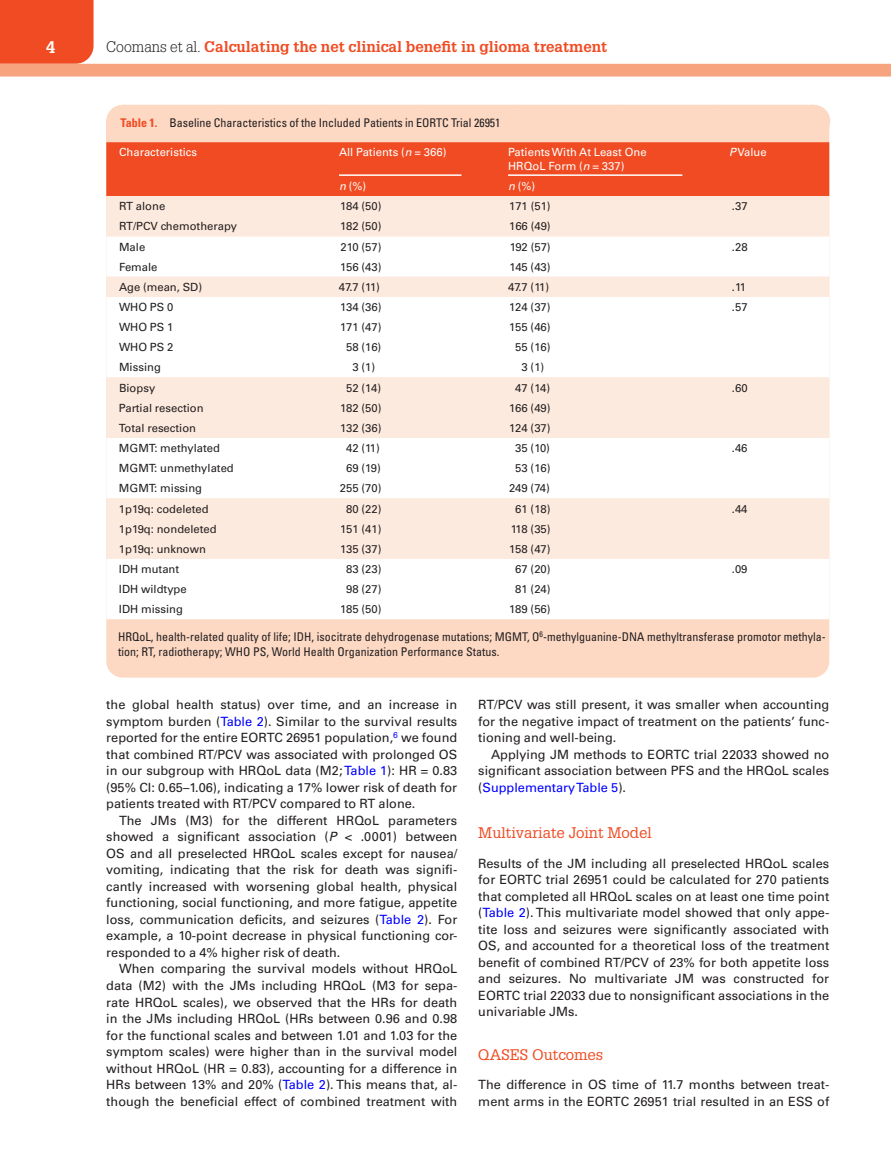
<style>
.page{position:relative;width:891px;height:1175px;background:#fff}
.page>*{position:absolute;margin:0;border:0;box-sizing:border-box;transform-origin:0 0}
.t1{font:700 16.5px "Glypha LT Std";color:#fff}
.t2{font:700 15px "Glypha LT Std";color:#f04b22}
.t3{font:15px "Glypha LT Std";color:#f04b22}
.t4{font:12.75px/16.5px "Univers LT Std";color:#231f20;text-align:justify}
.t5{font:condensed 12px/15px "Univers LT Std";color:#231f20}
.t6{font:11.25px "Univers LT Std";color:#231f20}
.t7{font:11.25px/13.5px "Univers LT Std";color:#fff}
.s1{font-weight:300;color:#231f20}
.s2{font-weight:700;color:#f04b22}
.s3{font-style:italic}
.s4{color:#00f}
</style>
<div class="page">
<div style="left:0;top:0;width:94px;height:64px;background:#f04b22"></div>
<div style="left:0;top:64px;width:891px;height:12px;background:#f7a37d"></div>
<div style="left:106px;top:105px;width:723px;height:572px;background:#fdd8c3;border-radius:16px"></div>
<svg style="left:106px;top:105px;width:723px;height:91px"></svg>
<div style="left:106px;top:196px;width:723px;height:40px;background:#fdeade"></div>
<svg style="left:106px;top:236px;width:723px;height:383px;background:#fef7f2"></svg>
<hr style="left:339px;top:174px;width:123px;height:2px;background:#fff">
<hr style="left:508px;top:174px;width:174px;height:2px;background:#fff">
<p class="t1" style="left:46px;top:37px;width:11px">4</p>
<p class="t2" style="left:106px;top:37px;width:502px"><span class="s1">Coomans et al.</span> Calculating the net clinical benefit in glioma treatment</p>
<p class="t5" style="left:121px;top:115px;width:382px"><span class="s2">Table 1.</span> Baseline Characteristics of the Included Patients in EORTC Trial 26951</p>
<p class="t7" style="left:119px;top:146px;width:80px">Characteristics</p>
<p class="t7" style="left:339px;top:146px;width:109px">All Patients (<span class="s3">n</span> = 366)</p>
<p class="t7" style="left:508px;top:146px;width:140px">Patients With At Least One<br>HRQoL Form (<span class="s3">n</span> = 337)</p>
<p class="t7" style="left:729px;top:146px;width:39px"><span class="s3">P</span> Value</p>
<p class="t7" style="left:339px;top:179px;width:29px"><span class="s3">n</span> (%)</p>
<p class="t7" style="left:508px;top:179px;width:29px"><span class="s3">n</span> (%)</p>
<p class="t6" style="left:119px;top:199px;width:48px">RT alone</p>
<p class="t6" style="left:340px;top:199px;width:43px">184 (50)</p>
<p class="t6" style="left:509px;top:199px;width:43px">171 (51)</p>
<p class="t6" style="left:732px;top:199px;width:17px">.37</p>
<p class="t6" style="left:119px;top:220px;width:120px">RT/PCV chemotherapy</p>
<p class="t6" style="left:340px;top:220px;width:43px">182 (50)</p>
<p class="t6" style="left:509px;top:220px;width:43px">166 (49)</p>
<p class="t6" style="left:119px;top:240px;width:28px">Male</p>
<p class="t6" style="left:341px;top:240px;width:42px">210 (57)</p>
<p class="t6" style="left:510px;top:240px;width:42px">192 (57)</p>
<p class="t6" style="left:732px;top:240px;width:17px">.28</p>
<p class="t6" style="left:119px;top:260px;width:40px">Female</p>
<p class="t6" style="left:340px;top:260px;width:43px">156 (43)</p>
<p class="t6" style="left:509px;top:260px;width:43px">145 (43)</p>
<p class="t6" style="left:119px;top:280px;width:85px">Age (mean, SD)</p>
<p class="t6" style="left:339px;top:280px;width:43px">47.7 (11)</p>
<p class="t6" style="left:508px;top:280px;width:43px">47.7 (11)</p>
<p class="t6" style="left:732px;top:280px;width:16px">.11</p>
<p class="t6" style="left:119px;top:300px;width:56px">WHO PS 0</p>
<p class="t6" style="left:340px;top:300px;width:43px">134 (36)</p>
<p class="t6" style="left:509px;top:300px;width:43px">124 (37)</p>
<p class="t6" style="left:732px;top:300px;width:17px">.57</p>
<p class="t6" style="left:119px;top:320px;width:56px">WHO PS 1</p>
<p class="t6" style="left:340px;top:320px;width:43px">171 (47)</p>
<p class="t6" style="left:509px;top:320px;width:43px">155 (46)</p>
<p class="t6" style="left:119px;top:341px;width:56px">WHO PS 2</p>
<p class="t6" style="left:346px;top:341px;width:37px">58 (16)</p>
<p class="t6" style="left:515px;top:341px;width:37px">55 (16)</p>
<p class="t6" style="left:119px;top:361px;width:43px">Missing</p>
<p class="t6" style="left:352px;top:361px;width:24px">3 (1)</p>
<p class="t6" style="left:522px;top:361px;width:24px">3 (1)</p>
<p class="t6" style="left:119px;top:381px;width:38px">Biopsy</p>
<p class="t6" style="left:346px;top:381px;width:36px">52 (14)</p>
<p class="t6" style="left:515px;top:381px;width:36px">47 (14)</p>
<p class="t6" style="left:732px;top:381px;width:17px">.60</p>
<p class="t6" style="left:119px;top:401px;width:86px">Partial resection</p>
<p class="t6" style="left:340px;top:401px;width:43px">182 (50)</p>
<p class="t6" style="left:509px;top:401px;width:43px">166 (49)</p>
<p class="t6" style="left:119px;top:421px;width:79px">Total resection</p>
<p class="t6" style="left:340px;top:421px;width:43px">132 (36)</p>
<p class="t6" style="left:509px;top:421px;width:43px">124 (37)</p>
<p class="t6" style="left:119px;top:441px;width:103px">MGMT: methylated</p>
<p class="t6" style="left:346px;top:441px;width:35px">42 (11)</p>
<p class="t6" style="left:515px;top:441px;width:36px">35 (10)</p>
<p class="t6" style="left:732px;top:441px;width:17px">.46</p>
<p class="t6" style="left:119px;top:461px;width:116px">MGMT: unmethylated</p>
<p class="t6" style="left:346px;top:461px;width:36px">69 (19)</p>
<p class="t6" style="left:515px;top:461px;width:37px">53 (16)</p>
<p class="t6" style="left:119px;top:482px;width:85px">MGMT: missing</p>
<p class="t6" style="left:340px;top:482px;width:43px">255 (70)</p>
<p class="t6" style="left:509px;top:482px;width:42px">249 (74)</p>
<p class="t6" style="left:119px;top:502px;width:91px">1p19q: codeleted</p>
<p class="t6" style="left:346px;top:502px;width:37px">80 (22)</p>
<p class="t6" style="left:515px;top:502px;width:37px">61 (18)</p>
<p class="t6" style="left:732px;top:502px;width:17px">.44</p>
<p class="t6" style="left:119px;top:522px;width:99px">1p19q: nondeleted</p>
<p class="t6" style="left:340px;top:522px;width:43px">151 (41)</p>
<p class="t6" style="left:511px;top:522px;width:41px">118 (35)</p>
<p class="t6" style="left:119px;top:542px;width:89px">1p19q: unknown</p>
<p class="t6" style="left:340px;top:542px;width:43px">135 (37)</p>
<p class="t6" style="left:509px;top:542px;width:43px">158 (47)</p>
<p class="t6" style="left:119px;top:562px;width:62px">IDH mutant</p>
<p class="t6" style="left:346px;top:562px;width:37px">83 (23)</p>
<p class="t6" style="left:515px;top:562px;width:37px">67 (20)</p>
<p class="t6" style="left:732px;top:562px;width:17px">.09</p>
<p class="t6" style="left:119px;top:582px;width:69px">IDH wildtype</p>
<p class="t6" style="left:346px;top:582px;width:37px">98 (27)</p>
<p class="t6" style="left:515px;top:582px;width:37px">81 (24)</p>
<p class="t6" style="left:119px;top:602px;width:66px">IDH missing</p>
<p class="t6" style="left:340px;top:602px;width:43px">185 (50)</p>
<p class="t6" style="left:509px;top:602px;width:43px">189 (56)</p>
<p class="t5" style="left:118px;top:629px;width:709px">HRQoL, health-related quality of life; IDH, isocitrate dehydrogenase mutations; MGMT, O<sup>6</sup>-methylguanine-DNA methyltransferase promotor methyla&shy;tion; RT, radiotherapy; WHO PS, World Health Organization Performance Status.</p>
<p class="t4" style="left:106px;top:696px;width:353px">the global health status) over time, and an increase in symptom burden (<span class="s4">Table 2</span>). Similar to the survival results reported for the entire EORTC 26951 population,<sup>6</sup> we found that combined RT/PCV was associated with prolonged OS in our subgroup with HRQoL data (M2; <span class="s4">Table 1</span>): HR = 0.83 (95% CI: 0.65–1.06), indicating a 17% lower risk of death for patients treated with RT/PCV compared to RT alone.</p>
<p class="t4" style="left:106px;top:812px;width:353px;text-indent:13px">The JMs (M3) for the different HRQoL parameters showed a significant association (<span class="s3">P</span> &lt; .0001) between OS and all preselected HRQoL scales except for nausea/ vomiting, indicating that the risk for death was signifi&shy;cantly increased with worsening global health, physical functioning, social functioning, and more fatigue, appetite loss, communication deficits, and seizures (<span class="s4">Table 2</span>). For example, a 10-point decrease in physical functioning cor&shy;responded to a 4% higher risk of death.</p>
<p class="t4" style="left:106px;top:960px;width:353px;text-indent:13px">When comparing the survival models without HRQoL data (M2) with the JMs including HRQoL (M3 for sepa&shy;rate HRQoL scales), we observed that the HRs for death in the JMs including HRQoL (HRs between 0.96 and 0.98 for the functional scales and between 1.01 and 1.03 for the symptom scales) were higher than in the survival model without HRQoL (HR = 0.83), accounting for a difference in HRs between 13% and 20% (<span class="s4">Table 2</span>). This means that, al&shy;though the beneficial effect of combined treatment with</p>
<p class="t4" style="left:478px;top:696px;width:352px">RT/PCV was still present, it was smaller when accounting for the negative impact of treatment on the patients’ func&shy;tioning and well-being.</p>
<p class="t4" style="left:478px;top:746px;width:353px;text-indent:13px">Applying JM methods to EORTC trial 22033 showed no significant association between PFS and the HRQoL scales (<span class="s4">Supplementary Table 5</span>).</p>
<p class="t3" style="left:478px;top:824px;width:175px">Multivariate Joint Model</p>
<p class="t4" style="left:478px;top:855px;width:353px">Results of the JM including all preselected HRQoL scales for EORTC trial 26951 could be calculated for 270 patients that completed all HRQoL scales on at least one time point (<span class="s4">Table 2</span>). This multivariate model showed that only appe&shy;tite loss and seizures were significantly associated with OS, and accounted for a theoretical loss of the treatment benefit of combined RT/PCV of 23% for both appetite loss and seizures. No multivariate JM was constructed for EORTC trial 22033 due to nonsignificant associations in the univariable JMs.</p>
<p class="t3" style="left:478px;top:1045px;width:127px">QASES Outcomes</p>
<p class="t4" style="left:478px;top:1076px;width:353px">The difference in OS time of 11.7 months between treat&shy;ment arms in the EORTC 26951 trial resulted in an ESS of</p>
</div>
